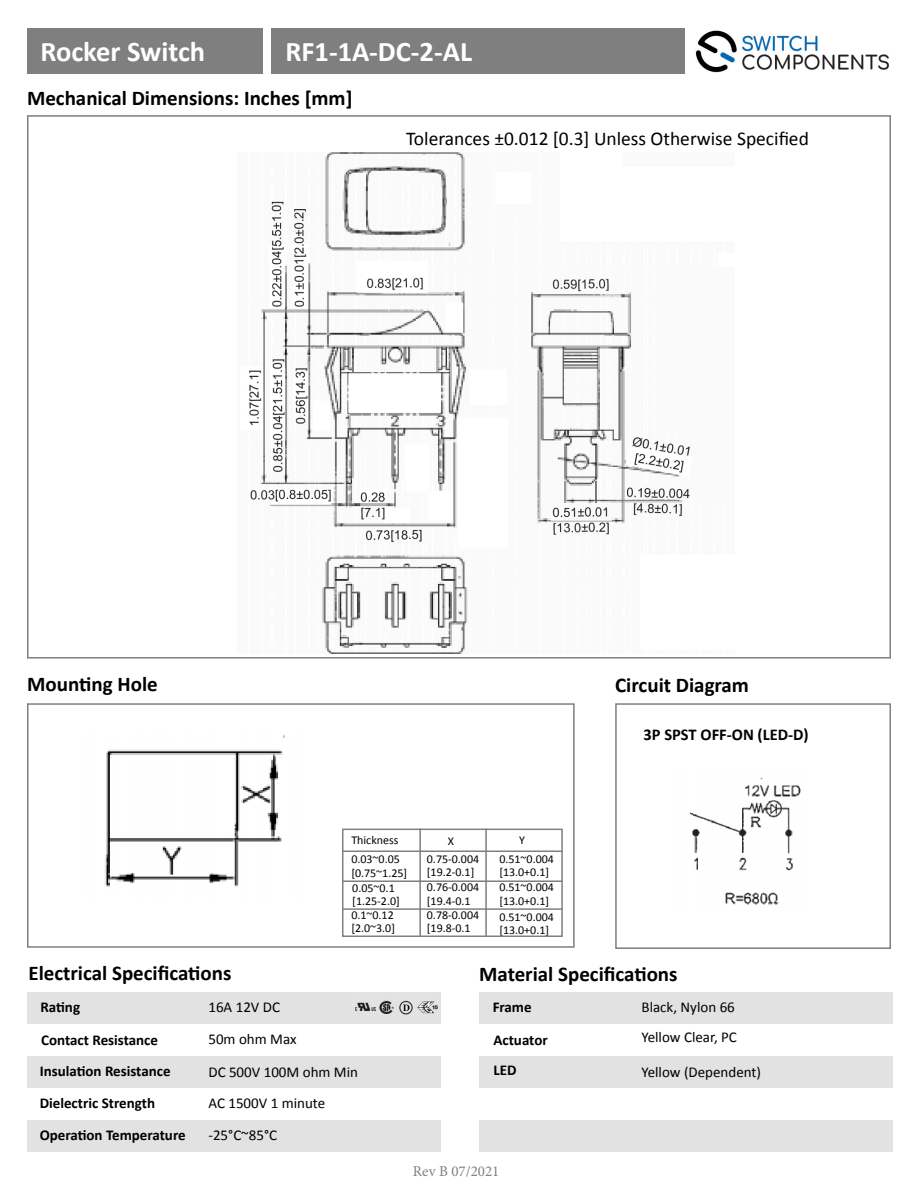
<style>
.page{position:relative;width:918px;height:1188px;background:#fff}
.page>*{position:absolute;margin:0;border:0;box-sizing:border-box;transform-origin:0 0}
.t1{font:700 28.5px "Calibri";color:#fff}
.t2{font:700 21px "Calibri";color:#000}
.t3{font:19.5px "Calibri";color:#000}
.t4{font:700 16.5px "Calibri";color:#000}
.t5{font:15px "Calibri";color:#000}
.t6{font:700 15px "Calibri";color:#000}
.t7{font:15px "Minion Pro";color:#7f7f7f}
.t8{font:12px "Calibri";color:#000}
</style>
<div class="page">
<img style="left:695px;top:30px;width:194px;height:43px">
<div style="left:27px;top:29px;width:236px;height:45px;background:#7f7f7f"></div>
<div style="left:27px;top:703px;width:548px;height:245px;border:2px solid #7f7f7f"></div>
<div style="left:615px;top:703px;width:276px;height:246px;border:2px solid #7f7f7f"></div>
<div style="left:27px;top:992px;width:414px;height:31px;background:#e2e2e2"></div>
<div style="left:479px;top:992px;width:414px;height:31px;background:#e2e2e2"></div>
<div style="left:27px;top:1056px;width:414px;height:32px;background:#e2e2e2"></div>
<div style="left:479px;top:1056px;width:414px;height:32px;background:#e2e2e2"></div>
<div style="left:27px;top:1120px;width:414px;height:32px;background:#e2e2e2"></div>
<div style="left:479px;top:1120px;width:414px;height:32px;background:#e2e2e2"></div>
<div style="left:271px;top:28px;width:414px;height:46px;background:#7f7f7f"></div>
<img style="left:355px;top:1000px;width:83px;height:15px">
<hr style="left:342px;top:851px;width:221px;height:1px;background:#7f7f7f">
<hr style="left:342px;top:880px;width:221px;height:2px;background:#7f7f7f">
<hr style="left:342px;top:908px;width:221px;height:2px;background:#7f7f7f">
<hr style="left:419px;top:829px;width:2px;height:108px;background:#7f7f7f">
<hr style="left:485px;top:829px;width:2px;height:108px;background:#7f7f7f">
<div style="left:342px;top:829px;width:221px;height:108px;border:2px solid #7f7f7f"></div>
<img style="left:105px;top:735px;width:180px;height:152px">
<img style="left:689px;top:777px;width:112px;height:128px">
<img style="left:249px;top:153px;width:441px;height:501px">
<p class="t1" style="left:40px;top:31px;width:166px">Rocker Switch</p>
<p class="t1" style="left:286px;top:31px;width:188px">RF1-1A-DC-2-AL</p>
<p class="t2" style="left:27px;top:83px;width:327px">Mechanical Dimensions: Inches [mm]</p>
<p class="t3" style="left:406px;top:126px;width:404px">Tolerances ±0.012 [0.3] Unless Otherwise Specified</p>
<p class="t2" style="left:27px;top:669px;width:132px">Mounting Hole</p>
<p class="t2" style="left:615px;top:671px;width:135px">Circuit Diagram</p>
<p class="t8" style="left:351px;top:832px;width:49px">Thickness</p>
<p class="t8" style="left:448px;top:834px;width:8px">X</p>
<p class="t8" style="left:519px;top:833px;width:7px">Y</p>
<p class="t8" style="left:427px;top:851px;width:54px">0.75-0.004</p>
<p class="t8" style="left:427px;top:865px;width:49px">[19.2-0.1]</p>
<p class="t8" style="left:351px;top:907px;width:44px">0.1~0.12</p>
<p class="t8" style="left:351px;top:921px;width:45px">[2.0~3.0]</p>
<p class="t8" style="left:499px;top:851px;width:56px">0.51~0.004</p>
<p class="t8" style="left:499px;top:865px;width:51px">[13.0+0.1]</p>
<p class="t8" style="left:499px;top:880px;width:56px">0.51~0.004</p>
<p class="t8" style="left:499px;top:893px;width:51px">[13.0+0.1]</p>
<p class="t8" style="left:499px;top:909px;width:56px">0.51~0.004</p>
<p class="t8" style="left:499px;top:923px;width:51px">[13.0+0.1]</p>
<p class="t8" style="left:351px;top:852px;width:50px">0.03~0.05</p>
<p class="t8" style="left:351px;top:865px;width:57px">[0.75~1.25]</p>
<p class="t8" style="left:352px;top:880px;width:44px">0.05~0.1</p>
<p class="t8" style="left:352px;top:894px;width:49px">[1.25-2.0]</p>
<p class="t8" style="left:427px;top:880px;width:54px">0.76-0.004</p>
<p class="t8" style="left:427px;top:893px;width:45px">[19.4-0.1</p>
<p class="t8" style="left:427px;top:907px;width:54px">0.78-0.004</p>
<p class="t8" style="left:427px;top:921px;width:45px">[19.8-0.1</p>
<p class="t4" style="left:644px;top:722px;width:167px">3P SPST OFF-ON (LED-D)</p>
<p class="t2" style="left:28px;top:958px;width:205px">Electrical Specifications</p>
<p class="t2" style="left:479px;top:959px;width:200px">Material Specifications</p>
<p class="t5" style="left:208px;top:998px;width:73px">16A 12V DC</p>
<p class="t5" style="left:642px;top:998px;width:95px">Black, Nylon 66</p>
<p class="t6" style="left:40px;top:996px;width:41px">Rating</p>
<p class="t6" style="left:493px;top:996px;width:41px">Frame</p>
<p class="t6" style="left:41px;top:1029px;width:118px">Contact Resistance</p>
<p class="t6" style="left:493px;top:1029px;width:56px">Actuator</p>
<p class="t6" style="left:493px;top:1060px;width:25px">LED</p>
<p class="t5" style="left:208px;top:1030px;width:90px">50m ohm Max</p>
<p class="t5" style="left:642px;top:1028px;width:97px">Yellow Clear, PC</p>
<p class="t5" style="left:642px;top:1063px;width:121px">Yellow (Dependent)</p>
<p class="t6" style="left:40px;top:1061px;width:132px">Insulation Resistance</p>
<p class="t6" style="left:40px;top:1093px;width:117px">Dielectric Strength</p>
<p class="t6" style="left:40px;top:1125px;width:148px">Operation Temperature</p>
<p class="t5" style="left:208px;top:1062px;width:151px">DC 500V 100M ohm Min</p>
<p class="t5" style="left:208px;top:1094px;width:118px">AC 1500V 1 minute</p>
<p class="t5" style="left:208px;top:1126px;width:70px">-25°C~85°C</p>
<p class="t7" style="left:413px;top:1162px;width:88px">Rev B 07/2021</p>
</div>
